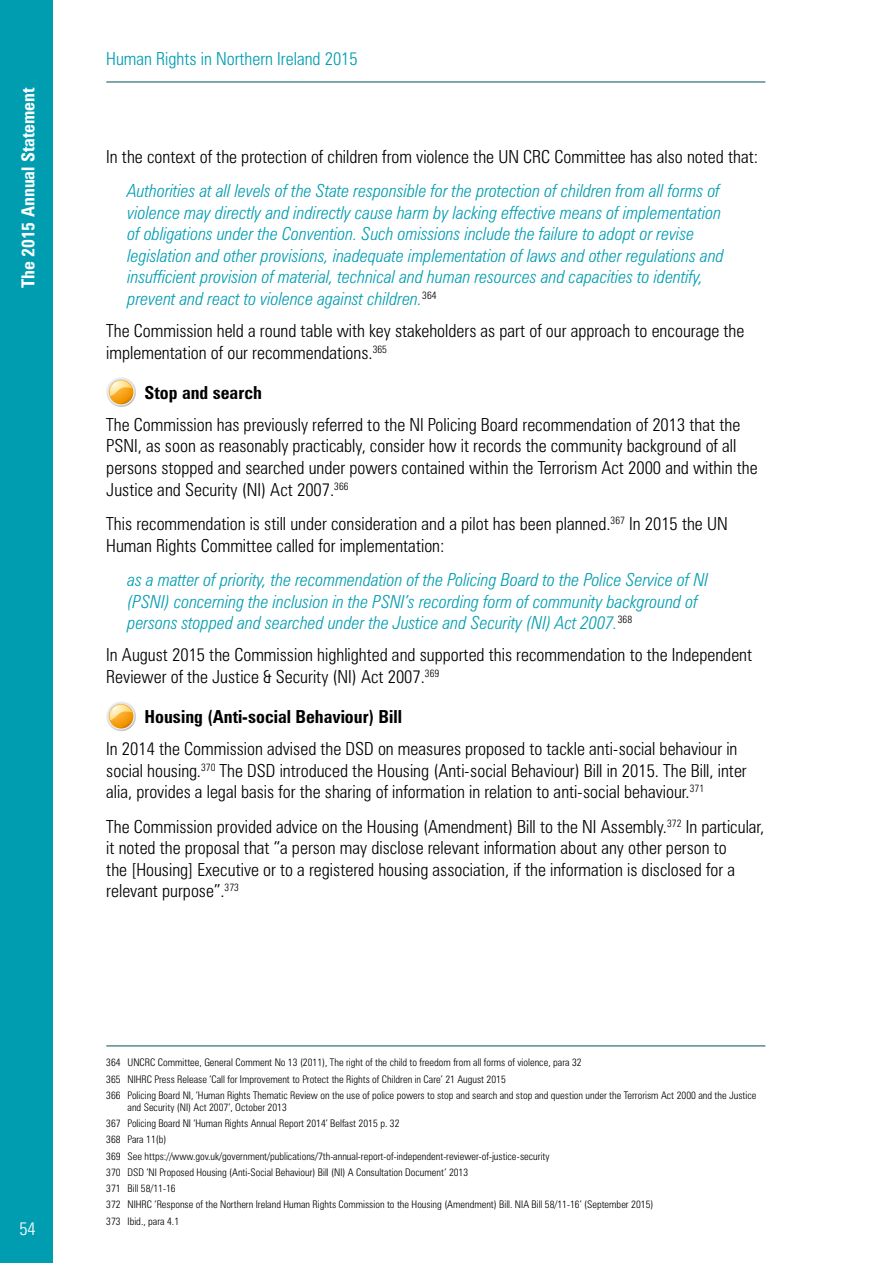
<style>
.page{position:relative;width:893px;height:1263px;background:#fff}
.page>*{position:absolute;margin:0;border:0;box-sizing:border-box;transform-origin:0 0}
.Body_text__2014{font:300 condensed 18px/21.6px "Zurich BT";color:#000}
.Quote__2014{font:italic 300 condensed 18px/21.6px "Zurich BT";color:#009db1}
.Heading_2__2014{font:700 condensed 18px "Zurich BT";color:#000}
.t1{font:300 condensed 18px "Zurich BT";color:#009db1}
.t2{font:700 condensed 18px "Zurich BT";color:#fff}
.t3{font:300 condensed 18px "Zurich BT";color:#fff}
.Footnotes__2014{font:300 condensed 10.5px/12px "Zurich BT";color:#000}
</style>
<div class="page">
<div style="left:0;top:0;width:53px;height:1263px;background:#009db1"></div>
<hr style="left:106px;top:82px;width:659px;height:1px;background:#005156">
<svg style="left:106px;top:377px;width:30px;height:30px"></svg>
<svg style="left:108px;top:379px;width:26px;height:26px"></svg>
<svg style="left:109px;top:380px;width:24px;height:24px"></svg>
<svg style="left:110px;top:381px;width:22px;height:15px"></svg>
<svg style="left:106px;top:701px;width:30px;height:30px"></svg>
<svg style="left:108px;top:703px;width:26px;height:26px"></svg>
<svg style="left:109px;top:704px;width:24px;height:24px"></svg>
<svg style="left:110px;top:705px;width:22px;height:15px"></svg>
<hr style="left:106px;top:1045px;width:659px;height:1px;background:#005156">
<p class="t2" style="left:17px;top:288px;width:202px;rotate:-90deg">The 2015 Annual Statement</p>
<p class="t3" style="left:19px;top:1217px;width:18px">54</p>
<p class="t1" style="left:106px;top:47px;width:253px">Human Rights in Northern Ireland 2015</p>
<p class="Body_text__2014" style="left:106px;top:145px;width:653px">In the context of the protection of children from violence the UN CRC Committee has also noted that:</p>
<p class="Quote__2014" style="left:128px;top:180px;width:598px">Authorities at all levels of the State responsible for the protection of children from all forms of violence may directly and indirectly cause harm by lacking effective means of implementation of obligations under the Convention. Such omissions include the failure to adopt or revise legislation and other provisions, inadequate implementation of laws and other regulations and insufficient provision of material, technical and human resources and capacities to identify, prevent and react to violence against children.<sup>364</sup></p>
<p class="Body_text__2014" style="left:106px;top:320px;width:640px">The Commission held a round table with key stakeholders as part of our approach to encourage the implementation of our recommendations.<sup>365</sup></p>
<p class="Heading_2__2014" style="left:145px;top:381px;width:119px">Stop and search</p>
<p class="Body_text__2014" style="left:106px;top:413px;width:653px">The Commission has previously referred to the NI Policing Board recommendation of 2013 that the PSNI, as soon as reasonably practicably, consider how it records the community background of all persons stopped and searched under powers contained within the Terrorism Act 2000 and within the Justice and Security (NI) Act 2007.<sup>366</sup></p>
<p class="Body_text__2014" style="left:106px;top:513px;width:623px">This recommendation is still under consideration and a pilot has been planned.<sup>367</sup> In 2015 the UN<br>Human Rights Committee called for implementation:</p>
<p class="Quote__2014" style="left:128px;top:569px;width:582px">as a matter of priority, the recommendation of the Policing Board to the Police Service of NI (PSNI) concerning the inclusion in the PSNI’s recording form of community background of persons stopped and searched under the Justice and Security (NI) Act 2007.<sup>368</sup></p>
<p class="Body_text__2014" style="left:106px;top:644px;width:647px">In August 2015 the Commission highlighted and supported this recommendation to the Independent<br>Reviewer of the Justice &amp; Security (NI) Act 2007.<sup>369</sup></p>
<p class="Heading_2__2014" style="left:145px;top:705px;width:259px">Housing (Anti-social Behaviour) Bill</p>
<p class="Body_text__2014" style="left:106px;top:737px;width:642px">In 2014 the Commission advised the DSD on measures proposed to tackle anti-social behaviour in social housing.<sup>370</sup> The DSD introduced the Housing (Anti-social Behaviour) Bill in 2015. The Bill, inter alia, provides a legal basis for the sharing of information in relation to anti-social behaviour.<sup>371</sup></p>
<p class="Body_text__2014" style="left:106px;top:815px;width:660px">The Commission provided advice on the Housing (Amendment) Bill to the NI Assembly.<sup>372</sup> In particular, it noted the proposal that “a person may disclose relevant information about any other person to<br>the [Housing] Executive or to a registered housing association, if the information is disclosed for a relevant purpose”.<sup>373</sup></p>
<p class="Footnotes__2014" style="left:106px;top:1056px;width:477px">364 UNCRC Committee, General Comment No 13 (2011), The right of the child to freedom from all forms of violence, para 32</p>
<p class="Footnotes__2014" style="left:106px;top:1073px;width:401px">365 NIHRC Press Release ‘Call for Improvement to Protect the Rights of Children in Care’ 21 August 2015</p>
<p class="Footnotes__2014" style="left:128px;top:1089px;width:630px;text-indent:-21px">366 Policing Board NI, ‘Human Rights Thematic Review on the use of police powers to stop and search and stop and question under the Terrorism Act 2000 and the Justice and Security (NI) Act 2007’, October 2013</p>
<p class="Footnotes__2014" style="left:106px;top:1117px;width:295px">367 Policing Board NI ‘Human Rights Annual Report 2014’ Belfast 2015 p. 32</p>
<p class="Footnotes__2014" style="left:106px;top:1133px;width:62px">368 Para 11(b)</p>
<p class="Footnotes__2014" style="left:106px;top:1150px;width:445px">369 See https://www.gov.uk/government/publications/7th-annual-report-of-independent-reviewer-of-justice-security</p>
<p class="Footnotes__2014" style="left:106px;top:1166px;width:363px">370 DSD ‘NI Proposed Housing (Anti-Social Behaviour) Bill (NI) A Consultation Document’ 2013</p>
<p class="Footnotes__2014" style="left:106px;top:1182px;width:71px">371 Bill 58/11-16</p>
<p class="Footnotes__2014" style="left:106px;top:1198px;width:549px">372 NIHRC ‘Response of the Northern Ireland Human Rights Commission to the Housing (Amendment) Bill. NIA Bill 58/11-16’ (September 2015)</p>
<p class="Footnotes__2014" style="left:106px;top:1215px;width:74px">373 Ibid., para 4.1</p>
</div>
